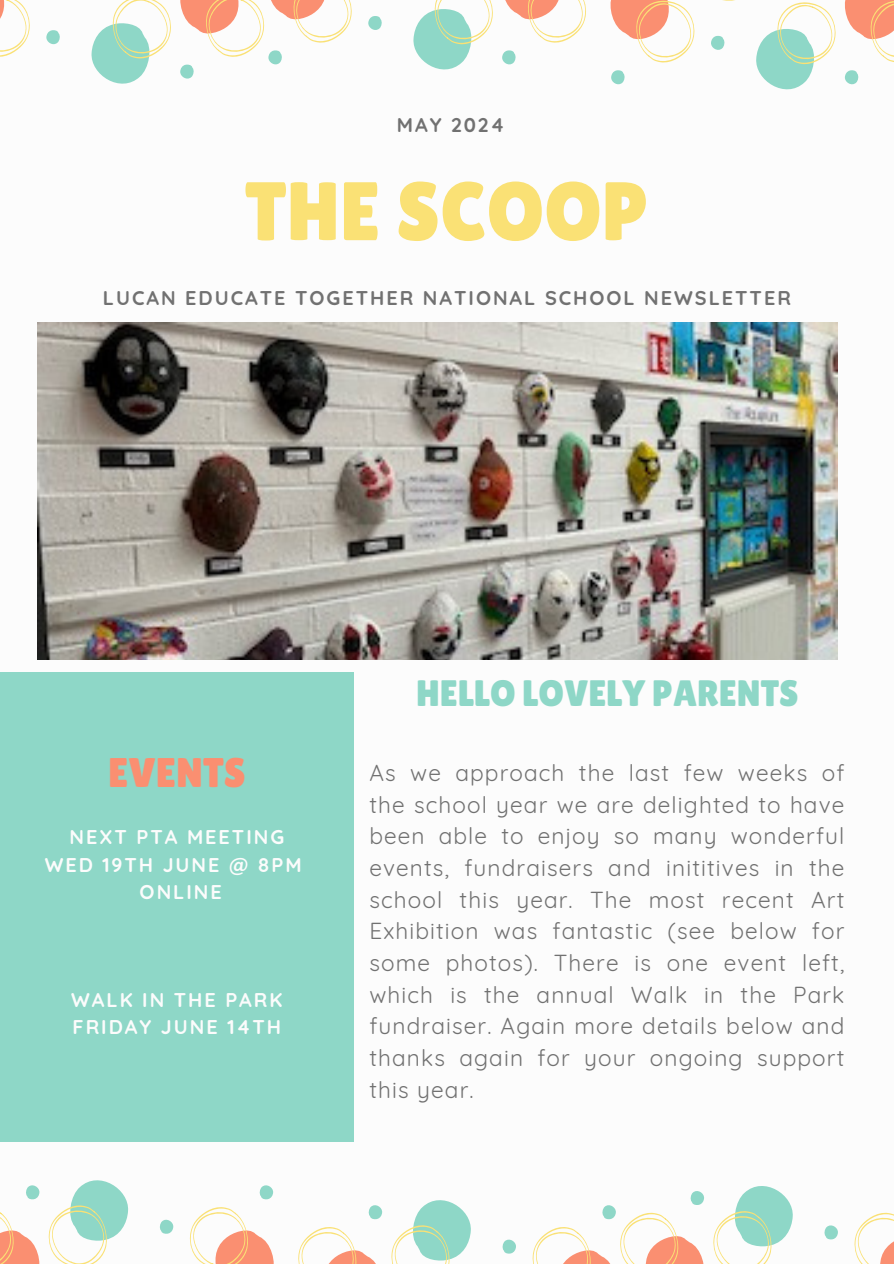
<style>
.page{position:relative;width:894px;height:1264px;background:#fff}
.page>*{position:absolute;margin:0;border:0;box-sizing:border-box;transform-origin:0 0}
.t1{font:82.65px "Lilita One";color:#fae175}
.t2{font:41.4px "Lilita One";color:#fa8f71}
.t3{font:36.75px "Lilita One";color:#8ed7c7}
.t4{font:22.65px/31.7px "Quicksand";letter-spacing:.05em;color:#717171;text-align:justify}
.t5{font:700 19.8px "Quicksand";letter-spacing:.1em;color:#fcfcfc}
.t6{font:700 19.8px "Quicksand";letter-spacing:.1em;color:#717171}
</style>
<div class="page">
<div style="left:0;top:672px;width:353px;height:469px;background:#8ed7c7"></div>
<svg style="left:0;top:0;width:30px;height:57px"></svg>
<svg style="left:46px;top:30px;width:14px;height:15px"></svg>
<svg style="left:91px;top:0;width:80px;height:84px"></svg>
<svg style="left:180px;top:0;width:172px;height:79px"></svg>
<svg style="left:368px;top:16px;width:14px;height:14px"></svg>
<svg style="left:502px;top:50px;width:14px;height:15px"></svg>
<svg style="left:413px;top:0;width:80px;height:69px"></svg>
<svg style="left:505px;top:0;width:81px;height:43px"></svg>
<svg style="left:844px;top:70px;width:14px;height:15px"></svg>
<svg style="left:610px;top:0;width:225px;height:89px"></svg>
<svg style="left:844px;top:0;width:49px;height:62px"></svg>
<svg style="left:854px;top:1212px;width:39px;height:51px"></svg>
<svg style="left:824px;top:1225px;width:14px;height:14px"></svg>
<svg style="left:532px;top:1186px;width:261px;height:77px"></svg>
<svg style="left:502px;top:1239px;width:14px;height:14px"></svg>
<svg style="left:368px;top:1205px;width:14px;height:14px"></svg>
<svg style="left:391px;top:1200px;width:80px;height:63px"></svg>
<svg style="left:298px;top:1227px;width:77px;height:36px"></svg>
<svg style="left:259px;top:1185px;width:14px;height:14px"></svg>
<svg style="left:189px;top:1207px;width:85px;height:56px"></svg>
<svg style="left:159px;top:1219px;width:14px;height:15px"></svg>
<svg style="left:0;top:1180px;width:129px;height:83px"></svg>
<img style="left:38px;top:322px;width:798px;height:338px">
<p class="t6" style="left:397px;top:112px;width:109px">MAY 2024</p>
<p class="t1" style="left:245px;top:164px;width:405px">THE SCOOP</p>
<p class="t6" style="left:103px;top:285px;width:689px">LUCAN EDUCATE TOGETHER NATIONAL SCHOOL NEWSLETTER</p>
<p class="t2" style="left:108px;top:749px;width:139px">EVENTS</p>
<p class="t5" style="left:70px;top:824px;width:216px">NEXT PTA MEETING</p>
<h4 class="t5" style="left:45px;top:851px;width:258px">WED 19TH JUNE @ 8PM</h4>
<h1 class="t5" style="left:140px;top:878px;width:84px">ONLINE</h1>
<p class="t5" style="left:71px;top:986px;width:213px">WALK IN THE PARK</p>
<p class="t5" style="left:72px;top:1013px;width:210px">FRIDAY JUNE 14TH</p>
<h2 class="t3" style="left:416px;top:672px;width:384px">HELLO LOVELY PARENTS</h2>
<p class="t4" style="left:369px;top:756px;width:476px">As we approach the last few weeks of the school year we are delighted to have been able to enjoy so many wonderful events, fundraisers and inititives in the school this year. The most recent Art Exhibition was fantastic (see below for some photos). There is one event left, which is the annual Walk in the Park fundraiser. Again more details below and thanks again for your ongoing support this year.</p>
</div>
